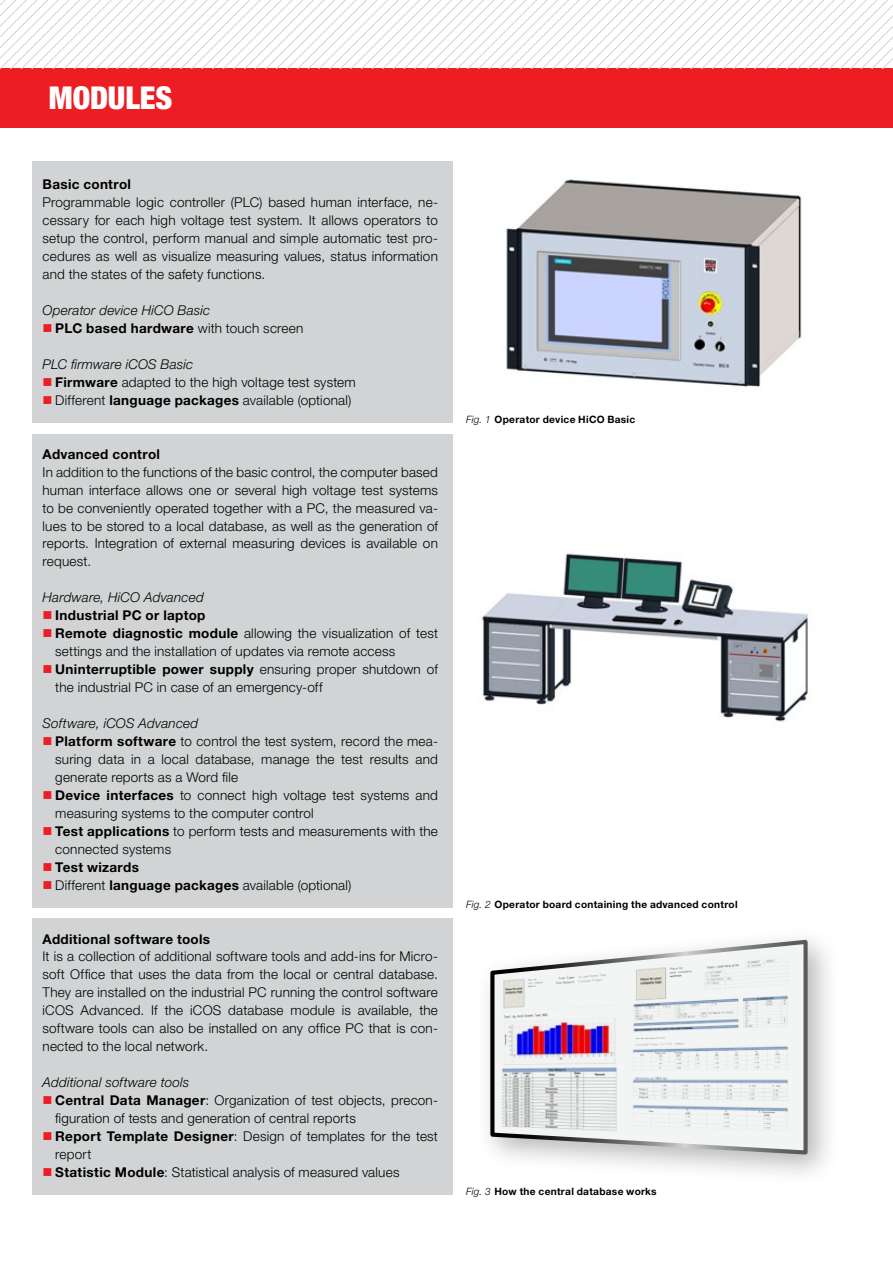
<style>
.page{position:relative;width:893px;height:1263px;background:#fff}
.page>*{position:absolute;margin:0;border:0;box-sizing:border-box;transform-origin:0 0}
.t1{font:900 condensed 31.5px "Helvetica Neue LT Std";letter-spacing:-.005em;color:#fff}
.t2{font:300 13.5px/18px "Helvetica Neue LT Std";letter-spacing:.015em;color:#000}
.t3{font:700 13.5px "Helvetica Neue LT Std";letter-spacing:.025em;color:#000}
.t4{font:italic 300 13.5px "Helvetica Neue LT Std";letter-spacing:.015em;color:#000}
.t5{font:700 10.2px "Helvetica Neue LT Std";letter-spacing:.03em;color:#000}
.s1{color:#ed1d24}
.s2{font-weight:300}
.s3{font-weight:700}
.s4{font-weight:300;font-style:italic}
</style>
<div class="page">
<div style="left:0;top:68px;width:893px;height:60px;background:#ed1d24"></div>
<svg style="left:0;top:0;width:893px;height:68px"></svg>
<div style="left:32px;top:162px;width:421px;height:261px;background:#d1d3d4"></div>
<div style="left:32px;top:434px;width:421px;height:474px;background:#d1d3d4"></div>
<div style="left:32px;top:918px;width:421px;height:277px;background:#d1d3d4"></div>
<img style="left:506px;top:179px;width:296px;height:209px">
<img style="left:482px;top:553px;width:326px;height:169px">
<div style="left:475px;top:925px;width:365px;height:261px;background:#000;opacity:.29"></div>
<svg style="left:488px;top:937px;width:322px;height:220px"></svg>
<img style="left:494px;top:952px;width:302px;height:197px">
<h1 class="t1" style="left:49px;top:78px;width:125px">MODULES</h1>
<p class="t3" style="left:43px;top:176px;width:90px">Basic control</p>
<p class="t2" style="left:43px;top:193px;width:397px;text-align:justify">Programmable logic controller (PLC) based human interface, ne&shy;cessary for each high voltage test system. It allows operators to setup the control, perform manual and simple automatic test pro&shy;cedures as well as visualize measuring values, status information and the states of the safety functions.</p>
<p class="t4" style="left:43px;top:302px;width:169px">Operator device HiCO Basic</p>
<p class="t3" style="left:43px;top:320px;width:262px"><span class="s1">■</span> PLC based hardware <span class="s2">with touch screen</span></p>
<p class="t4" style="left:43px;top:356px;width:152px">PLC firmware iCOS Basic</p>
<p class="t2" style="left:43px;top:373px;width:315px"><span class="s1">■</span> <span class="s3">Firmware</span> adapted to the high voltage test system</p>
<p class="t2" style="left:43px;top:391px;width:310px"><span class="s1">■</span> Different <span class="s3">language packages</span> available (optional)</p>
<p class="t3" style="left:43px;top:445px;width:119px">Advanced control</p>
<p class="t2" style="left:43px;top:463px;width:397px;text-align:justify">In addition to the functions of the basic control, the computer based human interface allows one or several high voltage test systems to be conveniently operated together with a PC, the measured va&shy;lues to be stored to a local database, as well as the generation of reports. Integration of external measuring devices is available on request.</p>
<p class="t4" style="left:43px;top:589px;width:163px">Hardware, HiCO Advanced</p>
<p class="t3" style="left:43px;top:607px;width:164px"><span class="s1">■</span> Industrial PC or laptop</p>
<p class="t2" style="left:55px;top:624px;width:384px;text-indent:-13px"><span class="s1">■</span> <span class="s3">Remote diagnostic module</span> allowing the visualization of test settings and the installation of updates via remote access</p>
<p class="t2" style="left:55px;top:660px;width:384px;text-indent:-13px"><span class="s1">■</span> <span class="s3">Uninterruptible power supply</span> ensuring proper shutdown of the industrial PC in case of an emergency-off</p>
<p class="t4" style="left:43px;top:715px;width:157px">Software, iCOS Advanced</p>
<p class="t2" style="left:55px;top:732px;width:384px;text-align:justify;text-indent:-13px"><span class="s1">■</span> <span class="s3">Platform software</span> to control the test system, record the mea&shy;suring data in a local database, manage the test results and generate reports as a Word file</p>
<p class="t2" style="left:55px;top:786px;width:384px;text-indent:-13px"><span class="s1">■</span> <span class="s3">Device interfaces</span> to connect high voltage test systems and measuring systems to the computer control</p>
<p class="t2" style="left:55px;top:822px;width:384px;text-indent:-13px"><span class="s1">■</span> <span class="s3">Test applications</span> to perform tests and measurements with the connected systems</p>
<p class="t3" style="left:43px;top:858px;width:98px"><span class="s1">■</span> Test wizards</p>
<p class="t2" style="left:43px;top:875px;width:310px"><span class="s1">■</span> Different <span class="s3">language packages</span> available (optional)</p>
<p class="t3" style="left:43px;top:930px;width:169px">Additional software tools</p>
<p class="t2" style="left:43px;top:947px;width:397px;text-align:justify">It is a collection of additional software tools and add-ins for Micro&shy;soft Office that uses the data from the local or central database.<br>They are installed on the industrial PC running the control software iCOS Advanced. If the iCOS database module is available, the software tools can also be installed on any office PC that is con&shy;nected to the local network.</p>
<p class="t4" style="left:43px;top:1074px;width:148px">Additional software tools</p>
<p class="t2" style="left:55px;top:1091px;width:384px;text-indent:-13px"><span class="s1">■</span> <span class="s3">Central Data Manager</span>: Organization of test objects, precon&shy;figuration of tests and generation of central reports</p>
<p class="t2" style="left:55px;top:1127px;width:384px;text-indent:-13px"><span class="s1">■</span> <span class="s3">Report Template Designer</span>: Design of templates for the test report</p>
<p class="t2" style="left:43px;top:1163px;width:358px"><span class="s1">■</span> <span class="s3">Statistic Module</span>: Statistical analysis of measured values</p>
<p class="t5" style="left:466px;top:413px;width:171px"><span class="s4">Fig. 1</span> Operator device HiCO Basic</p>
<p class="t5" style="left:466px;top:898px;width:273px"><span class="s4">Fig. 2</span> Operator board containing the advanced control</p>
<p class="t5" style="left:466px;top:1185px;width:192px"><span class="s4">Fig. 3</span> How the central database works</p>
</div>
